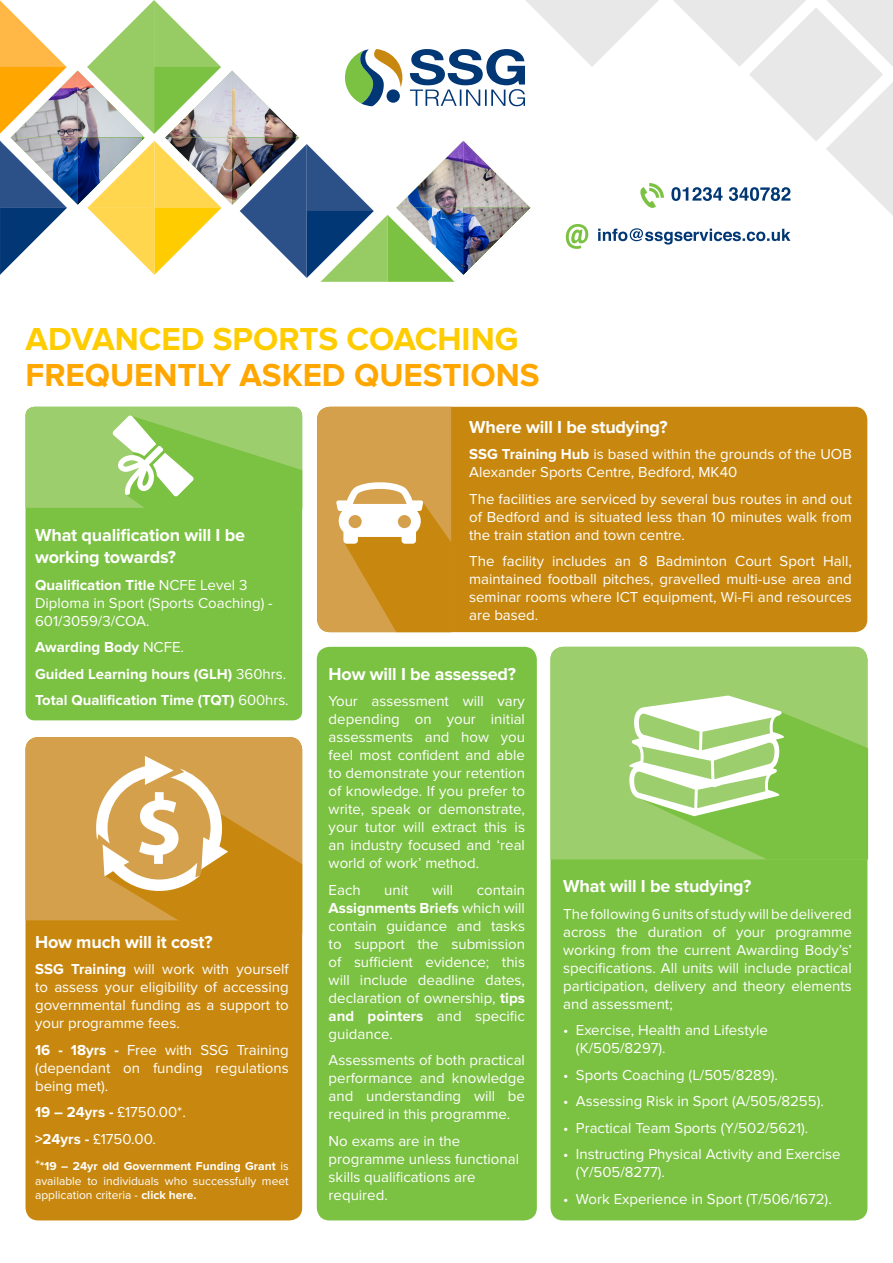
<style>
.page{position:relative;width:893px;height:1263px;background:#fff}
.page>*{position:absolute;margin:0;border:0;box-sizing:border-box;transform-origin:0 0}
.t1{font:700 33px "Proxima Nova";color:#ffa700}
.t2{font:700 33px "Proxima Nova";color:#fc0}
.t3{font:700 18px/21.6px "Proxima Nova";letter-spacing:-.01em;color:#fff}
.t4{font:15px/18px "Proxima Nova";color:#fff;text-align:justify}
.t5{font:700 15px "Proxima Nova";color:#fff}
.t6{font:12px/14.4px "Proxima Nova";color:#fff;text-align:justify}
.s1{font-weight:700}
.s2{font-weight:400}
.s3{font-size:15px}
</style>
<div class="page">
<div style="left:550px;top:647px;width:317px;height:573px;background:#7bc142;border-radius:13px"></div>
<div style="left:317px;top:647px;width:220px;height:573px;background:#7bc142;border-radius:13px"></div>
<div style="left:317px;top:407px;width:550px;height:225px;background:#c8880f;border-radius:13px"></div>
<div style="left:26px;top:737px;width:276px;height:483px;background:#c8880f;border-radius:13px"></div>
<div style="left:26px;top:737px;width:276px;height:183px;background:#d5a04b"></div>
<div style="left:550px;top:647px;width:317px;height:212px;background:#9cce6d"></div>
<div style="left:26px;top:407px;width:276px;height:313px;background:#7bc142;border-radius:9px"></div>
<svg style="left:317px;top:407px;width:134px;height:225px"></svg>
<svg style="left:26px;top:407px;width:276px;height:101px"></svg>
<svg style="left:0;top:0;width:893px;height:282px"></svg>
<img style="left:78px;top:138px;width:64px;height:67px">
<svg style="left:96px;top:756px;width:206px;height:165px"></svg>
<svg style="left:625px;top:695px;width:243px;height:164px"></svg>
<p class="t2" style="left:26px;top:320px;width:494px">ADVANCED SPORTS COACHING</p>
<p class="t1" style="left:26px;top:356px;width:516px">FREQUENTLY ASKED QUESTIONS</p>
<p class="t3" style="left:35px;top:526px;width:211px">What qualification will I be working towards?</p>
<p class="t4" style="left:35px;top:576px;width:239px;text-align:left"><span class="s1">Qualification Title</span> NCFE Level 3<br>Diploma in Sport (Sports Coaching) -<br>601/3059/3/COA.</p>
<p class="t5" style="left:35px;top:638px;width:150px">Awarding Body <span class="s2">NCFE.</span></p>
<p class="t5" style="left:35px;top:665px;width:253px">Guided Learning hours (GLH) <span class="s2">360hrs.</span></p>
<p class="t5" style="left:35px;top:691px;width:255px">Total Qualification Time (TQT) <span class="s2">600hrs.</span></p>
<p class="t3" style="left:35px;top:932px;width:179px">How much will it cost?</p>
<p class="t4" style="left:35px;top:961px;width:255px"><span class="s1">SSG Training</span> will work with yourself to assess your eligibility of accessing governmental funding as a support to your programme fees.</p>
<p class="t4" style="left:35px;top:1041px;width:255px"><span class="s1">16 - 18yrs -</span> Free with SSG Training (dependant on funding regulations being met).</p>
<p class="t4" style="left:35px;top:1104px;width:152px"><span class="s1">19 – 24yrs -</span> £1750.00*.</p>
<p class="t4" style="left:35px;top:1130px;width:122px"><span class="s1">&gt;24yrs -</span> £1750.00.</p>
<p class="t6" style="left:35px;top:1159px;width:255px"><span class="s3">*</span><span class="s1">*19 – 24yr old Government Funding Grant</span> is available to individuals who successfully meet application criteria - <span class="s1">click here.</span></p>
<p class="t3" style="left:469px;top:417px;width:200px">Where will I be studying?</p>
<p class="t4" style="left:469px;top:446px;width:384px"><span class="s1">SSG Training Hub</span> is based within the grounds of the UOB<br>Alexander Sports Centre, Bedford, MK40</p>
<p class="t4" style="left:469px;top:490px;width:384px">The facilities are serviced by several bus routes in and out of Bedford and is situated less than 10 minutes walk from the train station and town centre.</p>
<p class="t4" style="left:469px;top:553px;width:384px">The facility includes an 8 Badminton Court Sport Hall, maintained football pitches, gravelled multi-use area and seminar rooms where ICT equipment, Wi-Fi and resources are based.</p>
<p class="t3" style="left:329px;top:664px;width:189px">How will I be assessed?</p>
<p class="t4" style="left:329px;top:693px;width:198px">Your assessment will vary depending on your initial assessments and how you feel most confident and able to demonstrate your retention of knowledge. If you prefer to write, speak or demonstrate, your tutor will extract this is an industry focused and ‘real world of work’ method.</p>
<p class="t4" style="left:329px;top:881px;width:34px">Each</p>
<p class="t4" style="left:384px;top:881px;width:26px">unit</p>
<p class="t4" style="left:432px;top:881px;width:23px">will</p>
<p class="t4" style="left:329px;top:881px;width:198px;text-indent:148px">contain <span class="s1">Assignments Briefs</span> which will contain guidance and tasks to support the submission of sufficient evidence; this will include deadline dates, declaration of ownership, <span class="s1">tips and pointers</span> and specific guidance.</p>
<p class="t4" style="left:329px;top:1052px;width:198px">Assessments of both practical performance and knowledge and understanding will be required in this programme.</p>
<p class="t4" style="left:329px;top:1132px;width:192px;text-align:left">No exams are in the programme unless functional skills qualifications are required.</p>
<p class="t3" style="left:563px;top:876px;width:190px">What will I be studying?</p>
<p class="t4" style="left:563px;top:905px;width:290px">The following 6 units of study will be delivered across the duration of your programme working from the current Awarding Body’s’ specifications. All units will include practical participation, delivery and theory elements and assessment;</p>
<p class="t4" style="left:576px;top:1022px;width:193px;text-indent:-13px">• Exercise, Health and Lifestyle (K/505/8297).</p>
<p class="t4" style="left:563px;top:1066px;width:216px">• Sports Coaching (L/505/8289).</p>
<p class="t4" style="left:563px;top:1093px;width:262px">• Assessing Risk in Sport (A/505/8255).</p>
<p class="t4" style="left:563px;top:1119px;width:247px">• Practical Team Sports (Y/502/5621).</p>
<p class="t4" style="left:576px;top:1146px;width:266px;text-indent:-13px">• Instructing Physical Activity and Exercise (Y/505/8277).</p>
<p class="t4" style="left:563px;top:1190px;width:270px">• Work Experience in Sport (T/506/1672).</p>
</div>
